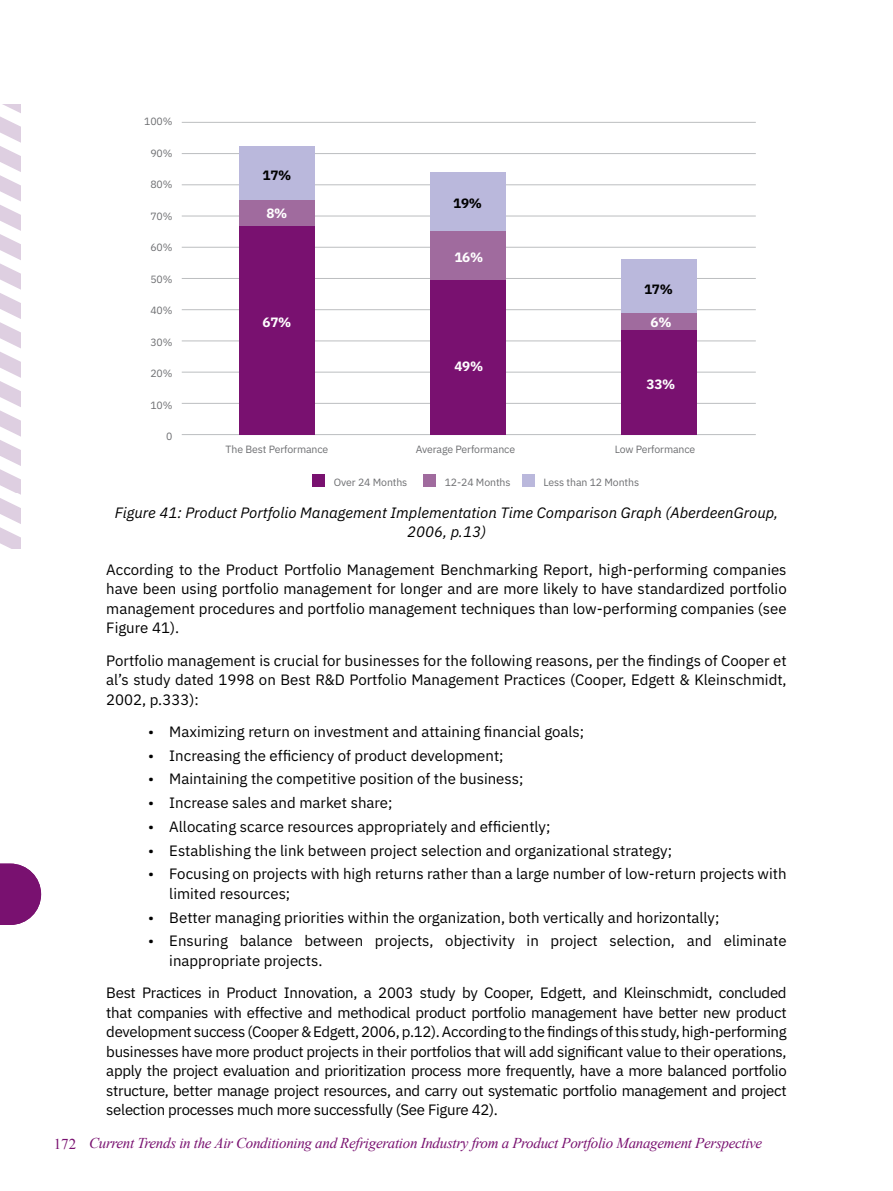
<style>
.page{position:relative;width:893px;height:1191px;background:#fff}
.page>*{position:absolute;margin:0;border:0;box-sizing:border-box;transform-origin:0 0}
.t1{font:15px/19.5px "IBM Plex Sans";color:#000;text-align:justify}
.t2{font:italic 15px "Times New Roman";letter-spacing:-.02em;color:#791170}
.t3{font:italic 15px/19.5px "IBM Plex Sans";color:#000;text-align:center}
.t4{font:700 13.5px "IBM Plex Sans";letter-spacing:-.02em;color:#fff}
.t5{font:700 13.5px "IBM Plex Sans";color:#000}
.t6{font:10.5px "IBM Plex Sans";letter-spacing:-.01em;color:#6d6e71}
.s1{font-style:normal}
</style>
<div class="page">
<svg style="left:0;top:104px;width:21px;height:445px"></svg>
<hr style="left:182px;top:153px;width:574px;height:1px;background:#bcbec0">
<hr style="left:182px;top:216px;width:574px;height:1px;background:#bcbec0">
<hr style="left:182px;top:184px;width:574px;height:1px;background:#bcbec0">
<hr style="left:182px;top:247px;width:574px;height:1px;background:#bcbec0">
<hr style="left:182px;top:278px;width:574px;height:1px;background:#bcbec0">
<hr style="left:182px;top:309px;width:574px;height:1px;background:#bcbec0">
<hr style="left:182px;top:340px;width:574px;height:1px;background:#bcbec0">
<hr style="left:182px;top:403px;width:574px;height:1px;background:#bcbec0">
<hr style="left:182px;top:372px;width:574px;height:1px;background:#bcbec0">
<hr style="left:182px;top:434px;width:574px;height:1px;background:#bcbec0">
<hr style="left:182px;top:122px;width:574px;height:1px;background:#bcbec0">
<div style="left:313px;top:474px;width:12px;height:12px;background:#791170"></div>
<div style="left:423px;top:474px;width:13px;height:12px;background:#a06b9e"></div>
<div style="left:522px;top:474px;width:13px;height:12px;background:#bab8dc"></div>
<div style="left:239px;top:226px;width:76px;height:208px;background:#791170"></div>
<div style="left:239px;top:199px;width:76px;height:27px;background:#a06b9e"></div>
<div style="left:239px;top:146px;width:76px;height:53px;background:#bab8dc"></div>
<div style="left:430px;top:280px;width:75px;height:154px;background:#791170"></div>
<div style="left:430px;top:231px;width:75px;height:49px;background:#a06b9e"></div>
<div style="left:430px;top:172px;width:75px;height:59px;background:#bab8dc"></div>
<div style="left:621px;top:330px;width:75px;height:104px;background:#791170"></div>
<div style="left:621px;top:313px;width:75px;height:17px;background:#a06b9e"></div>
<div style="left:621px;top:259px;width:75px;height:54px;background:#bab8dc"></div>
<svg style="left:0;top:863px;width:41px;height:62px;background:#8e3787"></svg>
<p class="t6" style="left:144px;top:114px;width:30px">100%</p>
<p class="t6" style="left:150px;top:145px;width:24px">90%</p>
<p class="t6" style="left:150px;top:177px;width:24px">80%</p>
<p class="t6" style="left:150px;top:208px;width:24px">70%</p>
<p class="t6" style="left:150px;top:240px;width:24px">60%</p>
<p class="t6" style="left:150px;top:271px;width:24px">50%</p>
<p class="t6" style="left:150px;top:303px;width:24px">40%</p>
<p class="t6" style="left:150px;top:334px;width:24px">30%</p>
<p class="t6" style="left:150px;top:366px;width:24px">20%</p>
<p class="t6" style="left:150px;top:397px;width:24px">10%</p>
<p class="t6" style="left:166px;top:429px;width:8px">0</p>
<p class="t5" style="left:263px;top:164px;width:30px">17%</p>
<p class="t4" style="left:266px;top:202px;width:22px">8%</p>
<p class="t5" style="left:453px;top:193px;width:30px">19%</p>
<p class="t4" style="left:454px;top:246px;width:30px">16%</p>
<p class="t5" style="left:644px;top:279px;width:30px">17%</p>
<p class="t4" style="left:263px;top:311px;width:30px">67%</p>
<p class="t4" style="left:650px;top:311px;width:22px">6%</p>
<p class="t4" style="left:454px;top:355px;width:30px">49%</p>
<p class="t4" style="left:647px;top:374px;width:30px">33%</p>
<p class="t6" style="left:226px;top:441px;width:104px">The Best Performance</p>
<p class="t6" style="left:416px;top:441px;width:101px">Average Performance</p>
<p class="t6" style="left:615px;top:441px;width:82px">Low Performance</p>
<p class="t6" style="left:334px;top:474px;width:75px">Over 24 Months</p>
<p class="t6" style="left:445px;top:474px;width:67px">12-24 Months</p>
<p class="t6" style="left:543px;top:474px;width:97px">Less than 12 Months</p>
<p class="t3" style="left:115px;top:501px;width:665px">Figure 41: Product Portfolio Management Implementation Time Comparison Graph (AberdeenGroup,<br>2006, p.13)</p>
<p class="t1" style="left:106px;top:558px;width:682px">According to the Product Portfolio Management Benchmarking Report, high-performing companies have been using portfolio management for longer and are more likely to have standardized portfolio management procedures and portfolio management techniques than low-performing companies (see Figure 41).</p>
<p class="t1" style="left:106px;top:649px;width:682px">Portfolio management is crucial for businesses for the following reasons, per the findings of Cooper et al’s study dated 1998 on Best R&amp;D Portfolio Management Practices (Cooper, Edgett &amp; Kleinschmidt, 2002, p.333):</p>
<p class="t1" style="left:148px;top:720px;width:437px">• Maximizing return on investment and attaining financial goals;</p>
<p class="t1" style="left:148px;top:744px;width:357px">• Increasing the efficiency of product development;</p>
<p class="t1" style="left:148px;top:768px;width:377px">• Maintaining the competitive position of the business;</p>
<p class="t1" style="left:148px;top:792px;width:246px">• Increase sales and market share;</p>
<p class="t1" style="left:148px;top:815px;width:404px">• Allocating scarce resources appropriately and efficiently;</p>
<p class="t1" style="left:148px;top:839px;width:525px">• Establishing the link between project selection and organizational strategy;</p>
<p class="t1" style="left:169px;top:863px;width:619px;text-indent:-21px">• Focusing on projects with high returns rather than a large number of low-return projects with limited resources;</p>
<p class="t1" style="left:148px;top:906px;width:573px">• Better managing priorities within the organization, both vertically and horizontally;</p>
<p class="t1" style="left:169px;top:930px;width:619px;text-indent:-21px">• Ensuring balance between projects, objectivity in project selection, and eliminate inappropriate projects.</p>
<p class="t1" style="left:106px;top:982px;width:682px">Best Practices in Product Innovation, a 2003 study by Cooper, Edgett, and Kleinschmidt, concluded that companies with effective and methodical product portfolio management have better new product development success (Cooper &amp; Edgett, 2006, p.12). According to the findings of this study, high-performing businesses have more product projects in their portfolios that will add significant value to their operations, apply the project evaluation and prioritization process more frequently, have a more balanced portfolio structure, better manage project resources, and carry out systematic portfolio management and project selection processes much more successfully (See Figure 42).</p>
<p class="t2" style="left:54px;top:1132px;width:710px"><span class="s1">172</span> Current Trends in the Air Conditioning and Refrigeration Industry from a Product Portfolio Management Perspective</p>
</div>
